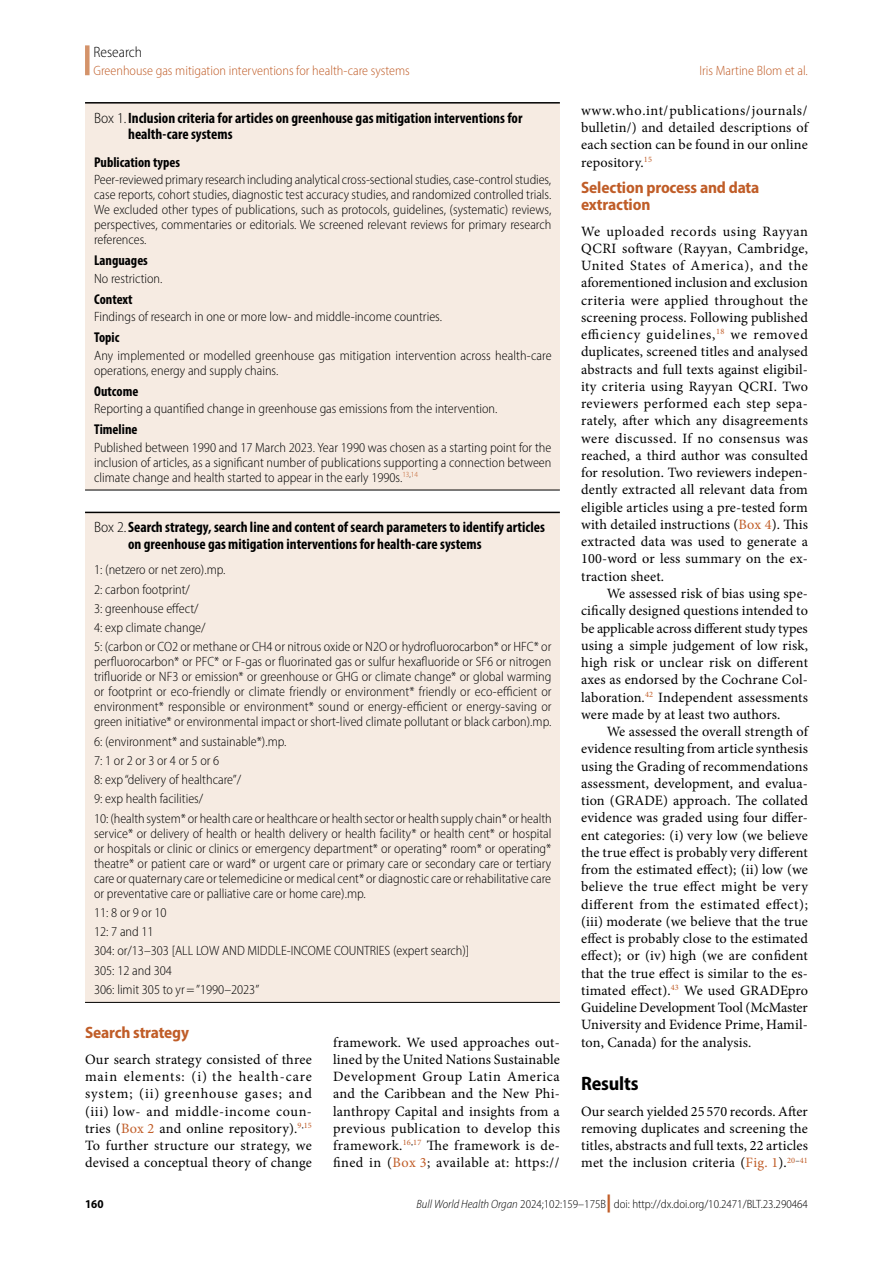
<style>
.page{position:relative;width:893px;height:1263px;background:#fff}
.page>*{position:absolute;margin:0;border:0;box-sizing:border-box;transform-origin:0 0}
.Head_1{font:700 semi-condensed 19.5px "Myriad Pro";letter-spacing:-.01em;color:#000}
.Head_2{font:700 semi-condensed 16.5px/17.2px "Myriad Pro";letter-spacing:-.01em;color:#c05d28}
.Box_Title{font:700 condensed 15px/16.5px "Myriad Pro";color:#000}
.Section_Title{font:300 semi-condensed 15px "Myriad Pro";color:#000}
.Para_No_Ind{font:14.25px/17.2px "Minion Pro";letter-spacing:.015em;color:#000;text-align:justify}
.Para_Ind{font:14.25px/17.2px "Minion Pro";letter-spacing:.01em;color:#000;text-align:justify}
.Box_H1{font:700 condensed 14.25px "Myriad Pro";color:#000}
.Box_Para{font:300 semi-condensed 13.5px/15px "Myriad Pro";color:#000;text-align:justify}
.RH_Outside{font:300 semi-condensed 13.5px "Myriad Pro";color:#c05d28}
.RH_Inside{font:300 semi-condensed 13.5px "Myriad Pro";color:#c05d28}
.t1{font:300 semi-condensed 12px "Myriad Pro";color:#000}
.t2{font:700 semi-condensed 12px "Myriad Pro";color:#000}
.s1{font-weight:300;font-stretch:semi-condensed}
.s2{color:#c05d28}
.s3{font-style:italic}
.s4{font-weight:900;font-stretch:normal;font-size:18px;color:#c05d28}
</style>
<div class="page">
<div style="left:85px;top:45px;width:5px;height:30px;background:#d4936a"></div>
<div style="left:85px;top:104px;width:474px;height:386px;background:#f6ebe2"></div>
<hr style="left:85px;top:102px;width:475px;height:2px;background:#000">
<hr style="left:85px;top:490px;width:475px;height:1px;background:#000">
<div style="left:85px;top:513px;width:474px;height:490px;background:#f6ebe2"></div>
<hr style="left:85px;top:512px;width:475px;height:1px;background:#000">
<hr style="left:85px;top:1002px;width:475px;height:1px;background:#000">
<p class="Section_Title" style="left:94px;top:43px;width:50px">Research</p>
<p class="RH_Outside" style="left:94px;top:62px;width:318px">Greenhouse gas mitigation interventions for health-care systems</p>
<p class="Box_Title" style="left:128px;top:109px;width:396px;text-indent:-34px"><span class="s1">Box 1.</span>Inclusion criteria for articles on greenhouse gas mitigation interventions for health-care systems</p>
<p class="Box_H1" style="left:94px;top:153px;width:87px">Publication types</p>
<p class="Box_Para" style="left:94px;top:172px;width:459px">Peer-reviewed primary research including analytical cross-sectional studies, case-control studies, case reports, cohort studies, diagnostic test accuracy studies, and randomized controlled trials.<br>We excluded other types of publications, such as protocols, guidelines, (systematic) reviews, perspectives, commentaries or editorials. We screened relevant reviews for primary research references.</p>
<p class="Box_H1" style="left:94px;top:252px;width:55px">Languages</p>
<p class="Box_Para" style="left:94px;top:270px;width:70px">No restriction.</p>
<p class="Box_H1" style="left:94px;top:290px;width:40px">Context</p>
<p class="Box_Para" style="left:94px;top:309px;width:349px">Findings of research in one or more low- and middle-income countries.</p>
<p class="Box_H1" style="left:94px;top:329px;width:27px">Topic</p>
<p class="Box_Para" style="left:94px;top:347px;width:459px">Any implemented or modelled greenhouse gas mitigation intervention across health-care operations, energy and supply chains.</p>
<p class="Box_H1" style="left:94px;top:382px;width:46px">Outcome</p>
<p class="Box_Para" style="left:94px;top:401px;width:405px">Reporting a quantified change in greenhouse gas emissions from the intervention.</p>
<p class="Box_H1" style="left:94px;top:421px;width:45px">Timeline</p>
<p class="Box_Para" style="left:94px;top:439px;width:459px">Published between 1990 and 17 March 2023. Year 1990 was chosen as a starting point for the inclusion of articles, as a significant number of publications supporting a connection between climate change and health started to appear in the early 1990s.<sup>13</sup><sup>,</sup><sup>14</sup></p>
<p class="Box_Title" style="left:128px;top:519px;width:418px;text-indent:-34px"><span class="s1">Box 2.</span>Search strategy, search line and content of search parameters to identify articles on greenhouse gas mitigation interventions for health-care systems</p>
<p class="Box_Para" style="left:94px;top:562px;width:133px">1: (netzero or net zero).mp.</p>
<p class="Box_Para" style="left:94px;top:581px;width:97px">2: carbon footprint/</p>
<p class="Box_Para" style="left:94px;top:601px;width:106px">3: greenhouse effect/</p>
<p class="Box_Para" style="left:94px;top:620px;width:113px">4: exp climate change/</p>
<p class="Box_Para" style="left:94px;top:639px;width:459px">5: (carbon or CO2 or methane or CH4 or nitrous oxide or N2O or hydrofluorocarbon* or HFC* or perfluorocarbon* or PFC* or F-gas or fluorinated gas or sulfur hexafluoride or SF6 or nitrogen trifluoride or NF3 or emission* or greenhouse or GHG or climate change* or global warming or footprint or eco-friendly or climate friendly or environment* friendly or eco-efficient or environment* responsible or environment* sound or energy-efficient or energy-saving or green initiative* or environmental impact or short-lived climate pollutant or black carbon).mp.</p>
<p class="Box_Para" style="left:94px;top:733px;width:194px">6: (environment* and sustainable*).mp.</p>
<p class="Box_Para" style="left:94px;top:753px;width:127px">7: 1 or 2 or 3 or 4 or 5 or 6</p>
<p class="Box_Para" style="left:94px;top:772px;width:148px">8: exp “delivery of healthcare”/</p>
<p class="Box_Para" style="left:94px;top:791px;width:111px">9: exp health facilities/</p>
<p class="Box_Para" style="left:94px;top:810px;width:459px">10: (health system* or health care or healthcare or health sector or health supply chain* or health service* or delivery of health or health delivery or health facility* or health cent* or hospital or hospitals or clinic or clinics or emergency department* or operating* room* or operating* theatre* or patient care or ward* or urgent care or primary care or secondary care or tertiary care or quaternary care or telemedicine or medical cent* or diagnostic care or rehabilitative care or preventative care or palliative care or home care).mp.</p>
<p class="Box_Para" style="left:94px;top:905px;width:74px">11: 8 or 9 or 10</p>
<p class="Box_Para" style="left:94px;top:924px;width:61px">12: 7 and 11</p>
<p class="Box_Para" style="left:94px;top:943px;width:377px">304: or/13–303 [ALL LOW AND MIDDLE-INCOME COUNTRIES (expert search)]</p>
<p class="Box_Para" style="left:94px;top:963px;width:79px">305: 12 and 304</p>
<p class="Box_Para" style="left:94px;top:982px;width:167px">306: limit 305 to yr=”1990–2023”</p>
<p class="Head_2" style="left:85px;top:1023px;width:105px">Search strategy</p>
<p class="Para_No_Ind" style="left:85px;top:1051px;width:228px">Our search strategy consisted of three main elements: (i) the health-care system; (ii) greenhouse gases; and (iii) low- and middle-income coun&shy;tries (<span class="s2">Box 2</span> and online repository).<sup>9</sup><sup>,</sup><sup>15<br></sup>To further structure our strategy, we devised a conceptual theory of change</p>
<p class="Para_No_Ind" style="left:333px;top:1033px;width:228px">framework. We used approaches out&shy;lined by the United Nations Sustainable Development Group Latin America and the Caribbean and the New Phi&shy;lanthropy Capital and insights from a previous publication to develop this framework.<sup>16</sup><sup>,</sup><sup>17</sup> The framework is de&shy;fined in (<span class="s2">Box 3</span>; available at: https://</p>
<p class="RH_Inside" style="left:699px;top:62px;width:110px">Iris Martine Blom et al.</p>
<p class="Para_No_Ind" style="left:581px;top:102px;width:228px">www .who .int/ publications/ journals/ bulletin/ ) and detailed descriptions of each section can be found in our online repository.<sup>15</sup></p>
<p class="Head_2" style="left:581px;top:178px;width:180px">Selection process and data extraction</p>
<p class="Para_No_Ind" style="left:581px;top:223px;width:228px">We uploaded records using Rayyan QCRI software (Rayyan, Cambridge, United States of America), and the aforementioned inclusion and exclusion criteria were applied throughout the screening process. Following published efficiency guidelines,<sup>18</sup> we removed duplicates, screened titles and analysed abstracts and full texts against eligibil&shy;ity criteria using Rayyan QCRI. Two reviewers performed each step sepa&shy;rately, after which any disagreements were discussed. If no consensus was reached, a third author was consulted for resolution. Two reviewers indepen&shy;dently extracted all relevant data from eligible articles using a pre-tested form with detailed instructions (<span class="s2">Box 4</span>). This extracted data was used to generate a 100-word or less summary on the ex&shy;traction sheet.</p>
<p class="Para_Ind" style="left:581px;top:585px;width:228px;text-indent:26px">We assessed risk of bias using spe&shy;cifically designed questions intended to be applicable across different study types using a simple judgement of low risk, high risk or unclear risk on different axes as endorsed by the Cochrane Col&shy;laboration.<sup>42</sup> Independent assessments were made by at least two authors.</p>
<p class="Para_Ind" style="left:581px;top:723px;width:228px;text-indent:26px">We assessed the overall strength of evidence resulting from article synthesis using the Grading of recommendations assessment, development, and evalua&shy;tion (GRADE) approach. The collated evidence was graded using four differ&shy;ent categories: (i) very low (we believe the true effect is probably very different from the estimated effect); (ii) low (we believe the true effect might be very different from the estimated effect); (iii) moderate (we believe that the true effect is probably close to the estimated effect); or (iv) high (we are confident that the true effect is similar to the es&shy;timated effect).<sup>43</sup> We used GRADEpro Guideline Development Tool (McMaster University and Evidence Prime, Hamil&shy;ton, Canada) for the analysis.</p>
<p class="Head_1" style="left:581px;top:1070px;width:59px">Results</p>
<p class="Para_No_Ind" style="left:581px;top:1102px;width:228px">Our search yielded 25 570 records. After removing duplicates and screening the titles, abstracts and full texts, 22 articles met the inclusion criteria (<span class="s2">Fig. 1</span>).<sup>20</sup><sup>–</sup><sup>41</sup></p>
<p class="t2" style="left:85px;top:1196px;width:20px">160</p>
<p class="t1" style="left:417px;top:1197px;width:393px"><span class="s3">Bull World Health Organ</span> 2024;102:159–175B<span class="s4">|</span> doi: http://dx.doi.org/10.2471/BLT.23.290464</p>
</div>
